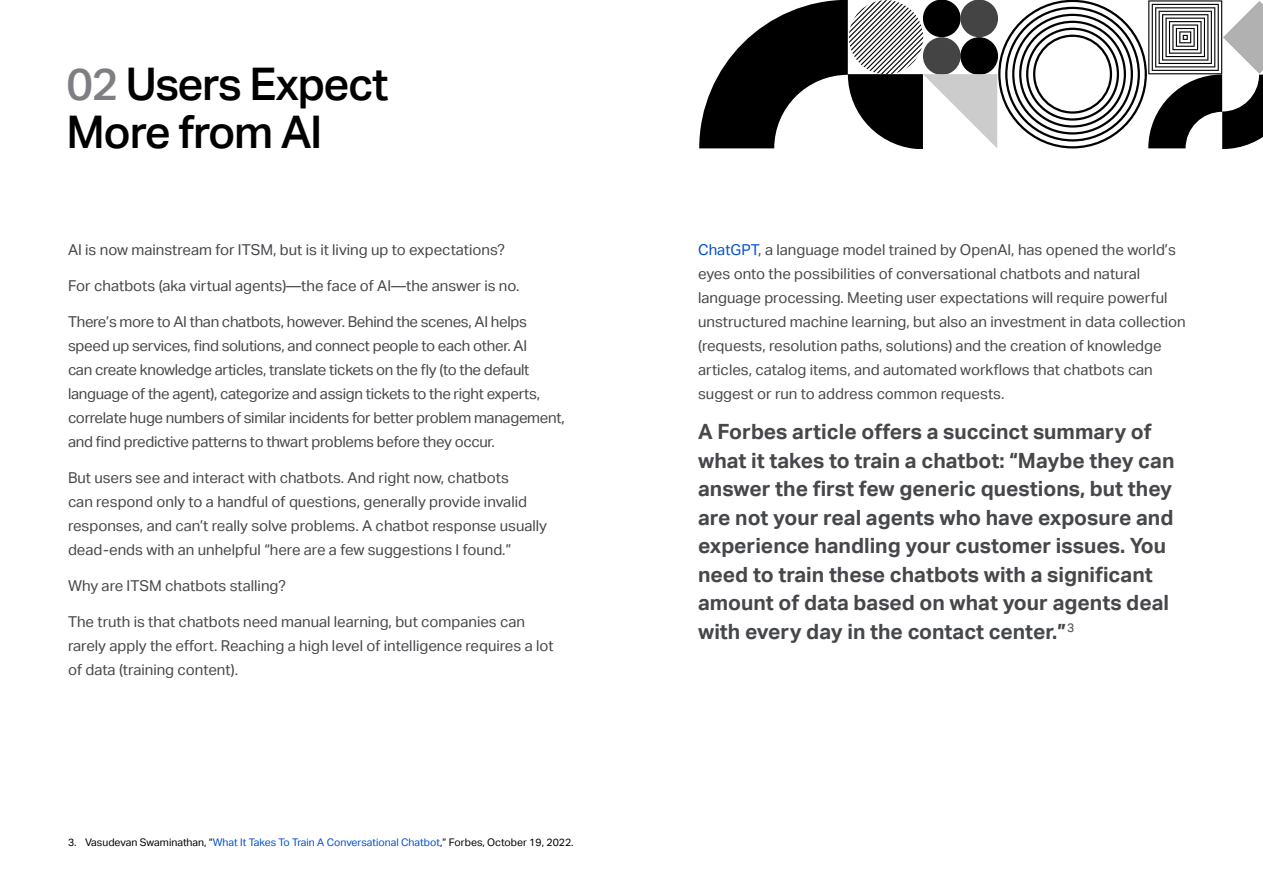
<style>
.page{position:relative;width:1263px;height:893px;background:#fff}
.page>*{position:absolute;margin:0;border:0;box-sizing:border-box;transform-origin:0 0}
.t1{font:500 45px/48px "Aktiv Grotesk";letter-spacing:-.03em;color:#000}
.t2{font:700 21px/28.5px "Aktiv Grotesk";color:#45474a}
.t3{font:15px/24px "Aktiv Grotesk";color:#45474a}
.t4{font:15px/24px "Aktiv Grotesk";letter-spacing:-.02em;color:#45474a}
.t5{font:10.5px "Aktiv Grotesk";color:#000}
.s1{color:#7f7f83}
.s2{color:#0050cb}
</style>
<div class="page">
<svg style="left:699px;top:0;width:564px;height:148px"></svg>
<p class="t1" style="left:67px;top:61px;width:323px"><span class="s1">02</span> Users Expect<br>More from AI</p>
<p class="t3" style="left:68px;top:237px;width:438px">AI is now mainstream for ITSM, but is it living up to expectations?</p>
<p class="t3" style="left:68px;top:273px;width:453px">For chatbots (aka virtual agents)—the face of AI—the answer is no.</p>
<p class="t4" style="left:68px;top:309px;width:498px">There’s more to AI than chatbots, however. Behind the scenes, AI helps speed up services, find solutions, and connect people to each other. AI<br>can create knowledge articles, translate tickets on the fly (to the default language of the agent), categorize and assign tickets to the right experts, correlate huge numbers of similar incidents for better problem management, and find predictive patterns to thwart problems before they occur.</p>
<p class="t3" style="left:68px;top:465px;width:481px">But users see and interact with chatbots. And right now, chatbots<br>can respond only to a handful of questions, generally provide invalid responses, and can’t really solve problems. A chatbot response usually dead-ends with an unhelpful “here are a few suggestions I found.”</p>
<p class="t3" style="left:68px;top:573px;width:219px">Why are ITSM chatbots stalling?</p>
<p class="t3" style="left:68px;top:609px;width:487px">The truth is that chatbots need manual learning, but companies can rarely apply the effort. Reaching a high level of intelligence requires a lot of data (training content).</p>
<p class="t5" style="left:68px;top:836px;width:507px">3. Vasudevan Swaminathan, “<span class="s2">What It Takes To Train A Conversational Chatbot</span>,” Forbes, October 19, 2022.</p>
<p class="t3" style="left:698px;top:237px;width:489px"><span class="s2">ChatGPT</span>, a language model trained by OpenAI, has opened the world’s eyes onto the possibilities of conversational chatbots and natural language processing. Meeting user expectations will require powerful unstructured machine learning, but also an investment in data collection (requests, resolution paths, solutions) and the creation of knowledge articles, catalog items, and automated workflows that chatbots can suggest or run to address common requests.</p>
<p class="t2" style="left:698px;top:417px;width:478px">A Forbes article offers a succinct summary of what it takes to train a chatbot: “Maybe they can answer the first few generic questions, but they are not your real agents who have exposure and experience handling your customer issues. You need to train these chatbots with a significant amount of data based on what your agents deal with every day in the contact center.”<sup>3</sup></p>
</div>
